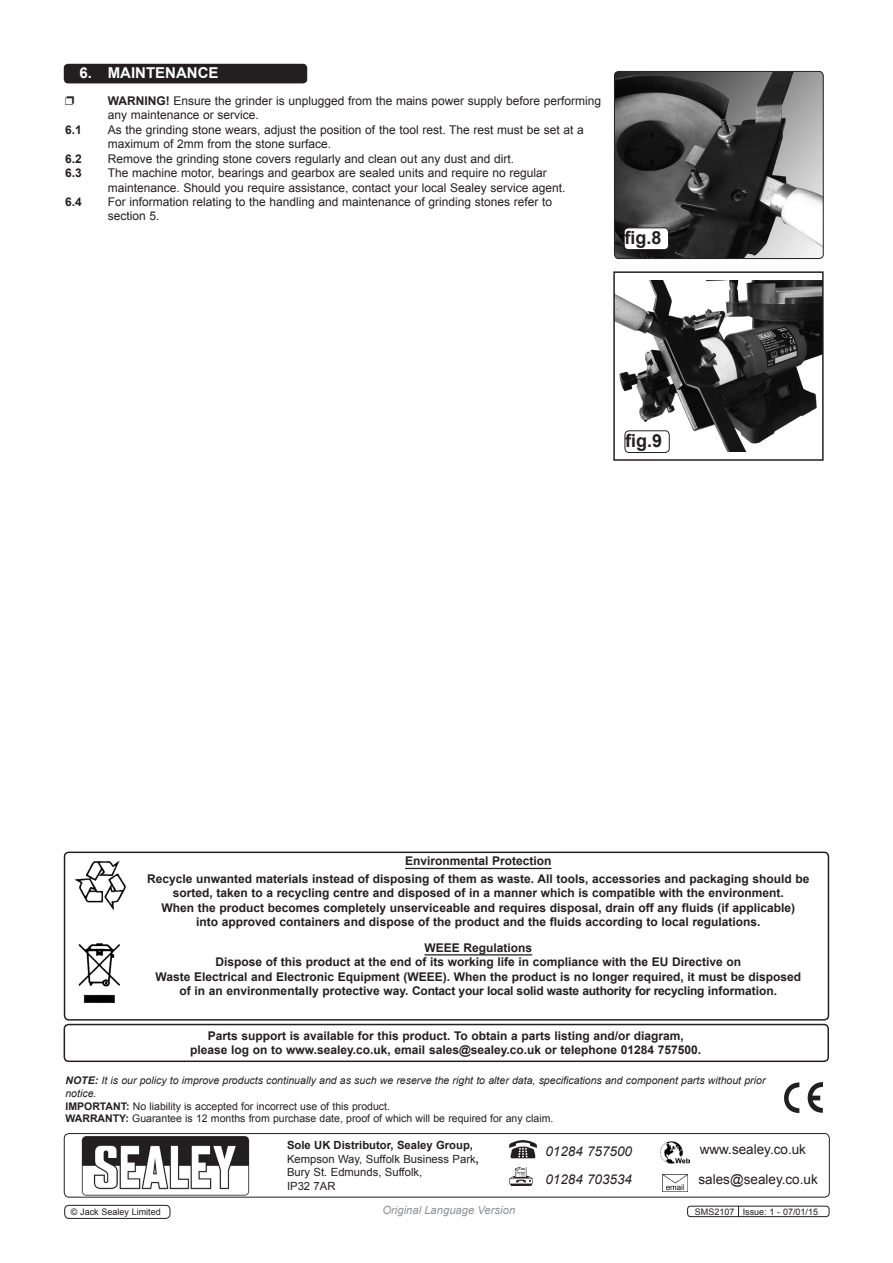
<style>
.page{position:relative;width:893px;height:1263px;background:#fff}
.page>*{position:absolute;margin:0;border:0;box-sizing:border-box;transform-origin:0 0}
.t1{font:700 18px "Arial";color:#231f20}
.Chapter_Header{font:700 15px "Arial";color:#fff}
.t2{font:13.5px "Arial";color:#231f20}
.t3{font:italic 13.5px "Arial";color:#231f20}
.t4{font:700 12px/14.4px "Arial";color:#231f20;text-align:center}
.t5{font:12px/14.4px "Arial";color:#231f20}
.t6{font:700 12px "Arial";letter-spacing:-.02em;color:#231f20}
.t7{font:11.25px/13.5px "Arial";color:#231f20}
.t8{font:italic 11.25px "Arial";color:#8f9194}
.t9{font:10.5px "Arial";color:#231f20}
.t10{font:italic 10.5px "Arial";color:#231f20}
.t11{font:9px "Arial";color:#231f20}
.s1{font-weight:700}
</style>
<div class="page">
<div style="left:64px;top:64px;width:243px;height:19px;background:#231f20;border-radius:4px"></div>
<img style="left:616px;top:73px;width:206px;height:184px">
<div style="left:614px;top:71px;width:210px;height:188px;border:1px solid #231f20;border-radius:4px"></div>
<div style="left:624px;top:228px;width:44px;height:22px;background:#fff;border-radius:4px"></div>
<div style="left:624px;top:227px;width:45px;height:23px;border:1px solid #231f20;border-radius:4px"></div>
<img style="left:616px;top:281px;width:205px;height:171px">
<div style="left:613px;top:271px;width:211px;height:190px;border:2px solid #231f20"></div>
<div style="left:625px;top:431px;width:44px;height:21px;background:#fff;border-radius:4px"></div>
<div style="left:625px;top:430px;width:45px;height:23px;border:1px solid #231f20;border-radius:4px"></div>
<div style="left:64px;top:851px;width:765px;height:169px;border:2px solid #231f20;border-radius:4px"></div>
<img style="left:74px;top:861px;width:52px;height:50px">
<img style="left:78px;top:943px;width:43px;height:60px">
<hr style="left:405px;top:868px;width:146px;height:1px;background:#231f20">
<hr style="left:424px;top:954px;width:108px;height:1px;background:#231f20">
<div style="left:64px;top:1024px;width:765px;height:38px;border:2px solid #231f20;border-radius:4px"></div>
<div style="left:687px;top:1206px;width:142px;height:11px;border:1px solid #231f20;border-radius:3px"></div>
<div style="left:64px;top:1133px;width:766px;height:64px;border:1px solid #231f20;border-radius:5px"></div>
<img style="left:81px;top:1136px;width:169px;height:60px">
<img style="left:785px;top:1083px;width:37px;height:29px">
<img style="left:509px;top:1167px;width:24px;height:20px">
<img style="left:509px;top:1141px;width:27px;height:18px">
<img style="left:662px;top:1174px;width:26px;height:18px">
<div style="left:64px;top:1205px;width:106px;height:14px;border:1px solid #231f20;border-radius:4px"></div>
<img style="left:661px;top:1142px;width:28px;height:22px">
<p class="Chapter_Header" style="left:80px;top:62px;width:141px">6. MAINTENANCE</p>
<p class="t5" style="left:108px;top:94px;width:495px"><span class="s1">WARNING!</span> Ensure the grinder is unplugged from the mains power supply before performing any maintenance or service.</p>
<p class="t4" style="left:65px;top:123px;width:18px">6.1</p>
<p class="t5" style="left:108px;top:123px;width:478px">As the grinding stone wears, adjust the position of the tool rest. The rest must be set at a maximum of 2mm from the stone surface.</p>
<p class="t4" style="left:65px;top:152px;width:18px">6.2</p>
<p class="t5" style="left:108px;top:151px;width:408px">Remove the grinding stone covers regularly and clean out any dust and dirt.</p>
<p class="t4" style="left:65px;top:166px;width:18px">6.3</p>
<p class="t5" style="left:108px;top:166px;width:459px">The machine motor, bearings and gearbox are sealed units and require no regular maintenance. Should you require assistance, contact your local Sealey service agent.</p>
<p class="t4" style="left:65px;top:195px;width:18px">6.4</p>
<p class="t5" style="left:108px;top:195px;width:446px">For information relating to the handling and maintenance of grinding stones refer to</p>
<p class="t5" style="left:108px;top:209px;width:53px">section 5.</p>
<p class="t1" style="left:625px;top:226px;width:39px">fig.8</p>
<p class="t1" style="left:625px;top:429px;width:39px">fig.9</p>
<p class="t4" style="left:405px;top:854px;width:148px">Environmental Protection</p>
<p class="t4" style="left:147px;top:872px;width:664px">Recycle unwanted materials instead of disposing of them as waste. All tools, accessories and packaging should be sorted, taken to a recycling centre and disposed of in a manner which is compatible with the environment.</p>
<p class="t4" style="left:162px;top:900px;width:635px">When the product becomes completely unserviceable and requires disposal, drain off any fluids (if applicable)</p>
<p class="t4" style="left:196px;top:915px;width:566px">into approved containers and dispose of the product and the fluids according to local regulations.</p>
<p class="t4" style="left:424px;top:941px;width:109px">WEEE Regulations</p>
<p class="t4" style="left:215px;top:955px;width:527px">Dispose of this product at the end of its working life in compliance with the EU Directive on</p>
<p class="t4" style="left:155px;top:969px;width:647px">Waste Electrical and Electronic Equipment (WEEE). When the product is no longer required, it must be disposed</p>
<p class="t6" style="left:180px;top:983px;width:599px">of in an environmentally protective way. Contact your local solid waste authority for recycling information.</p>
<p class="t4" style="left:208px;top:1029px;width:478px">Parts support is available for this product. To obtain a parts listing and/or diagram,</p>
<p class="t4" style="left:190px;top:1043px;width:513px">please log on to www.sealey.co.uk, email sales@sealey.co.uk or telephone 01284 757500.</p>
<p class="t10" style="left:65px;top:1074px;width:702px"><span class="s1">NOTE:</span> It is our policy to improve products continually and as such we reserve the right to alter data, specifications and component parts without prior</p>
<p class="t10" style="left:65px;top:1086px;width:33px">notice.</p>
<p class="t9" style="left:65px;top:1099px;width:326px"><span class="s1">IMPORTANT:</span> No liability is accepted for incorrect use of this product.</p>
<p class="t9" style="left:65px;top:1112px;width:489px"><span class="s1">WARRANTY:</span> Guarantee is 12 months from purchase date, proof of which will be required for any claim.</p>
<p class="t3" style="left:545px;top:1142px;width:88px">01284 757500</p>
<p class="t3" style="left:545px;top:1171px;width:88px">01284 703534</p>
<p class="t2" style="left:698px;top:1170px;width:121px">sales@sealey.co.uk</p>
<p class="t7" style="left:287px;top:1138px;width:193px"><span class="s1">Sole UK Distributor, Sealey Group,<br></span>Kempson Way, Suffolk Business Park<span class="s1">,<br></span>Bury St. Edmunds, Suffolk,</p>
<p class="t7" style="left:287px;top:1179px;width:50px">IP32 7AR</p>
<p class="t2" style="left:700px;top:1141px;width:108px">www.sealey.co.uk</p>
<p class="t11" style="left:71px;top:1206px;width:91px">© Jack Sealey Limited</p>
<p class="t8" style="left:382px;top:1203px;width:134px">Original Language Version</p>
<p class="t11" style="left:695px;top:1206px;width:125px">SMS2107 Issue: 1 - 07/01/15</p>
</div>
